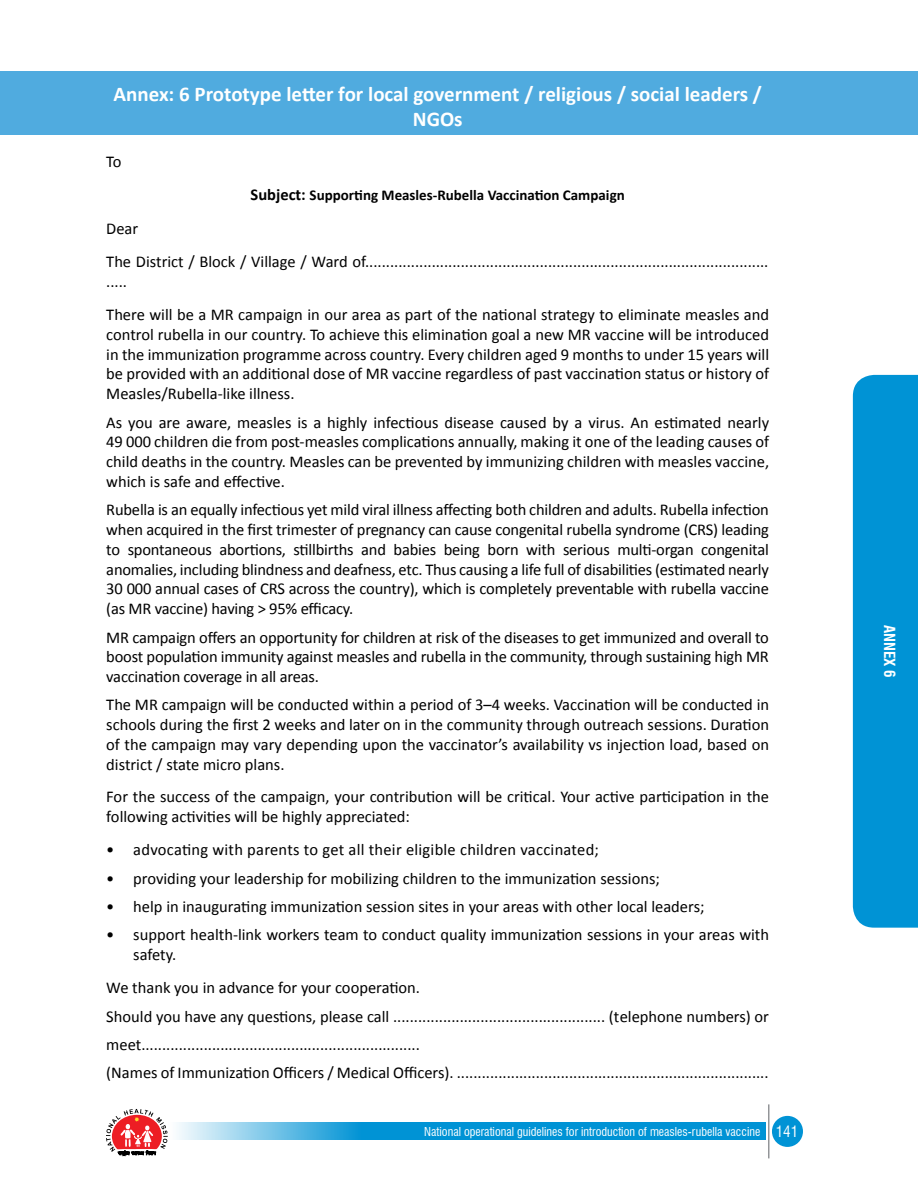
<style>
.page{position:relative;width:918px;height:1188px;background:#fff}
.page>*{position:absolute;margin:0;border:0;box-sizing:border-box;transform-origin:0 0}
.t1{font:700 21px/25.2px "Calibri";color:#fff;text-align:center}
.t2{font:16.5px/19.8px "Calibri";color:#000}
.t3{font:700 15px "Calibri";color:#000}
.t4{font:700 condensed 15px "Swiss 721 BT";color:#fff}
.t5{font:condensed 12px "Swiss 721 BT";color:#fff}
.s1{font-size:16.5px}
.s2{font-size:15px}
</style>
<div class="page">
<div style="left:773px;top:1117px;width:29px;height:29px;background:#0093d5;border-radius:50%"></div>
<div style="left:772px;top:1116px;width:31px;height:31px;border:2px solid #0093d5;border-radius:50%"></div>
<svg style="left:178px;top:1123px;width:588px;height:17px;fill:#0093d5"></svg>
<hr style="left:768px;top:1104px;width:2px;height:54px;background:#939598">
<svg style="left:106px;top:1109px;width:62px;height:47px"></svg>
<div style="left:0;top:71px;width:918px;height:64px;background:#50abdf"></div>
<div style="left:853px;top:375px;width:65px;height:553px;background:#0093d5"></div>
<p class="t1" style="left:114px;top:81px;width:650px">Annex: 6 Prototype letter for local government / religious / social leaders /<br>NGOs</p>
<p class="t2" style="left:106px;top:152px;width:17px">To</p>
<p class="t3" style="left:251px;top:186px;width:376px"><span class="s1">Subject:</span> Supporting Measles-Rubella Vaccination Campaign</p>
<p class="t2" style="left:106px;top:212px;width:664px;line-height:33.3px">Dear<br>The District / Block / Village / Ward of.................................................................................................</p>
<p class="t2" style="left:106px;top:265px;width:664px;line-height:33.3px">.....<br>There will be a MR campaign in our area as part of the national strategy to eliminate measles and</p>
<p class="t2" style="left:106px;top:325px;width:664px;text-align:justify">control rubella in our country. To achieve this elimination goal a new MR vaccine will be introduced in the immunization programme across country. Every children aged 9 months to under 15 years will be provided with an additional dose of MR vaccine regardless of past vaccination status or history of Measles/Rubella-like illness.</p>
<p class="t2" style="left:106px;top:412px;width:664px;text-align:justify">As you are aware, measles is a highly infectious disease caused by a virus. An estimated nearly 49 000 children die from post-measles complications annually, making it one of the leading causes of child deaths in the country. Measles can be prevented by immunizing children with measles vaccine, which is safe and effective.</p>
<p class="t2" style="left:106px;top:500px;width:664px;text-align:justify">Rubella is an equally infectious yet mild viral illness affecting both children and adults. Rubella infection when acquired in the first trimester of pregnancy can cause congenital rubella syndrome (CRS) leading to spontaneous abortions, stillbirths and babies being born with serious multi-organ congenital anomalies, including blindness and deafness, etc. Thus causing a life full of disabilities (estimated nearly 30 000 annual cases of CRS across the country), which is completely preventable with rubella vaccine (as MR vaccine) having &gt; 95% efficacy.</p>
<p class="t2" style="left:106px;top:627px;width:664px;text-align:justify">MR campaign offers an opportunity for children at risk of the diseases to get immunized and overall to boost population immunity against measles and rubella in the community, through sustaining high MR vaccination coverage in all areas.</p>
<p class="t2" style="left:106px;top:695px;width:664px;text-align:justify">The MR campaign will be conducted within a period of 3–4 weeks. Vaccination will be conducted in schools during the first 2 weeks and later on in the community through outreach sessions. Duration of the campaign may vary depending upon the vaccinator’s availability vs injection load, based on district / state micro plans.</p>
<p class="t2" style="left:106px;top:787px;width:664px">For the success of the campaign, your contribution will be critical. Your active participation in the following activities will be highly appreciated:</p>
<p class="t2" style="left:106px;top:840px;width:494px">• advocating with parents to get all their eligible children vaccinated;</p>
<p class="t2" style="left:106px;top:868px;width:555px">• providing your leadership for mobilizing children to the immunization sessions;</p>
<p class="t2" style="left:106px;top:897px;width:600px">• help in inaugurating immunization session sites in your areas with other local leaders;</p>
<p class="t2" style="left:133px;top:925px;width:637px;text-indent:-27px">• support health-link workers team to conduct quality immunization sessions in your areas with safety.</p>
<p class="t2" style="left:106px;top:974px;width:664px;line-height:28.3px">We thank you in advance for your cooperation.<br>Should you have any questions, please call ................................................... (telephone numbers) or meet...................................................................<br>(Names of Immunization Officers / Medical Officers). ...........................................................................</p>
<p class="t5" style="left:424px;top:1124px;width:375px">National operational guidelines for introduction of measles-rubella vaccine <span class="s2">141</span></p>
<p class="t4" style="left:899px;top:625px;width:54px;rotate:90deg">ANNEX 6</p>
</div>
